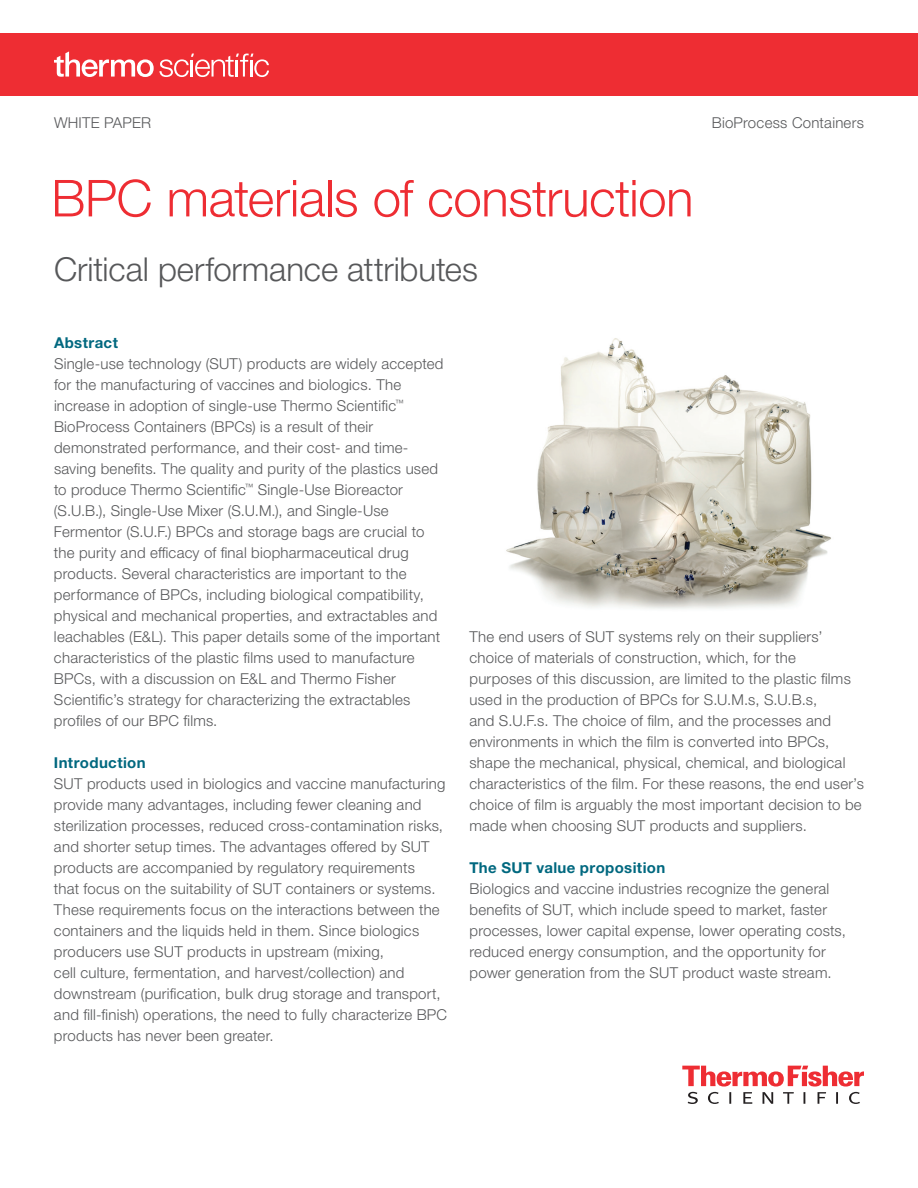
<style>
.page{position:relative;width:918px;height:1188px;background:#fff}
.page>*{position:absolute;margin:0;border:0;box-sizing:border-box;transform-origin:0 0}
.t1{font:300 51px "Helvetica Neue LTW1 G";letter-spacing:-.01em;color:#ee2d33}
.t2{font:300 33px "Helvetica Neue LTW1 G";letter-spacing:-.005em;color:#57585a}
.t3{font:300 15px/21px "Helvetica Neue LTW1 G";letter-spacing:.015em;color:#57585a}
.t4{font:700 15px "Helvetica Neue LTW1 G";letter-spacing:.025em;color:#00687f}
</style>
<div class="page">
<img style="left:506px;top:338px;width:325px;height:271px">
<svg style="left:682px;top:1066px;width:182px;height:38px"></svg>
<div style="left:0;top:33px;width:918px;height:63px;background:#ee2d33"></div>
<svg style="left:54px;top:51px;width:215px;height:26px"></svg>
<p class="t3" style="left:54px;top:112px;width:99px">WHITE PAPER</p>
<p class="t3" style="left:712px;top:112px;width:154px">BioProcess Containers</p>
<h1 class="t1" style="left:51px;top:167px;width:644px">BPC materials of construction</h1>
<h2 class="t2" style="left:54px;top:249px;width:425px">Critical performance attributes</h2>
<p class="t4" style="left:54px;top:333px;width:65px">Abstract</p>
<p class="t3" style="left:54px;top:353px;width:391px">Single-use technology (SUT) products are widely accepted for the manufacturing of vaccines and biologics. The increase in adoption of single-use Thermo Scientific<sup>™ </sup>BioProcess Containers (BPCs) is a result of their demonstrated performance, and their cost- and time&shy;saving benefits. The quality and purity of the plastics used to produce Thermo Scientific<sup>™</sup> Single-Use Bioreactor (S.U.B.), Single-Use Mixer (S.U.M.), and Single-Use Fermentor (S.U.F.) BPCs and storage bags are crucial to the purity and efficacy of final biopharmaceutical drug products. Several characteristics are important to the performance of BPCs, including biological compatibility, physical and mechanical properties, and extractables and leachables (E&amp;L). This paper details some of the important characteristics of the plastic films used to manufacture BPCs, with a discussion on E&amp;L and Thermo Fisher Scientific’s strategy for characterizing the extractables profiles of our BPC films.</p>
<p class="t4" style="left:54px;top:753px;width:93px">Introduction</p>
<p class="t3" style="left:54px;top:773px;width:395px">SUT products used in biologics and vaccine manufacturing provide many advantages, including fewer cleaning and sterilization processes, reduced cross-contamination risks, and shorter setup times. The advantages offered by SUT products are accompanied by regulatory requirements<br>that focus on the suitability of SUT containers or systems.<br>These requirements focus on the interactions between the containers and the liquids held in them. Since biologics producers use SUT products in upstream (mixing,<br>cell culture, fermentation, and harvest/collection) and downstream (purification, bulk drug storage and transport, and fill-finish) operations, the need to fully characterize BPC products has never been greater.</p>
<p class="t3" style="left:470px;top:626px;width:396px">The end users of SUT systems rely on their suppliers’ choice of materials of construction, which, for the<br>purposes of this discussion, are limited to the plastic films used in the production of BPCs for S.U.M.s, S.U.B.s,<br>and S.U.F.s. The choice of film, and the processes and environments in which the film is converted into BPCs, shape the mechanical, physical, chemical, and biological characteristics of the film. For these reasons, the end user’s choice of film is arguably the most important decision to be made when choosing SUT products and suppliers.</p>
<p class="t4" style="left:470px;top:858px;width:197px">The SUT value proposition</p>
<p class="t3" style="left:470px;top:878px;width:378px">Biologics and vaccine industries recognize the general benefits of SUT, which include speed to market, faster processes, lower capital expense, lower operating costs, reduced energy consumption, and the opportunity for power generation from the SUT product waste stream.</p>
</div>
